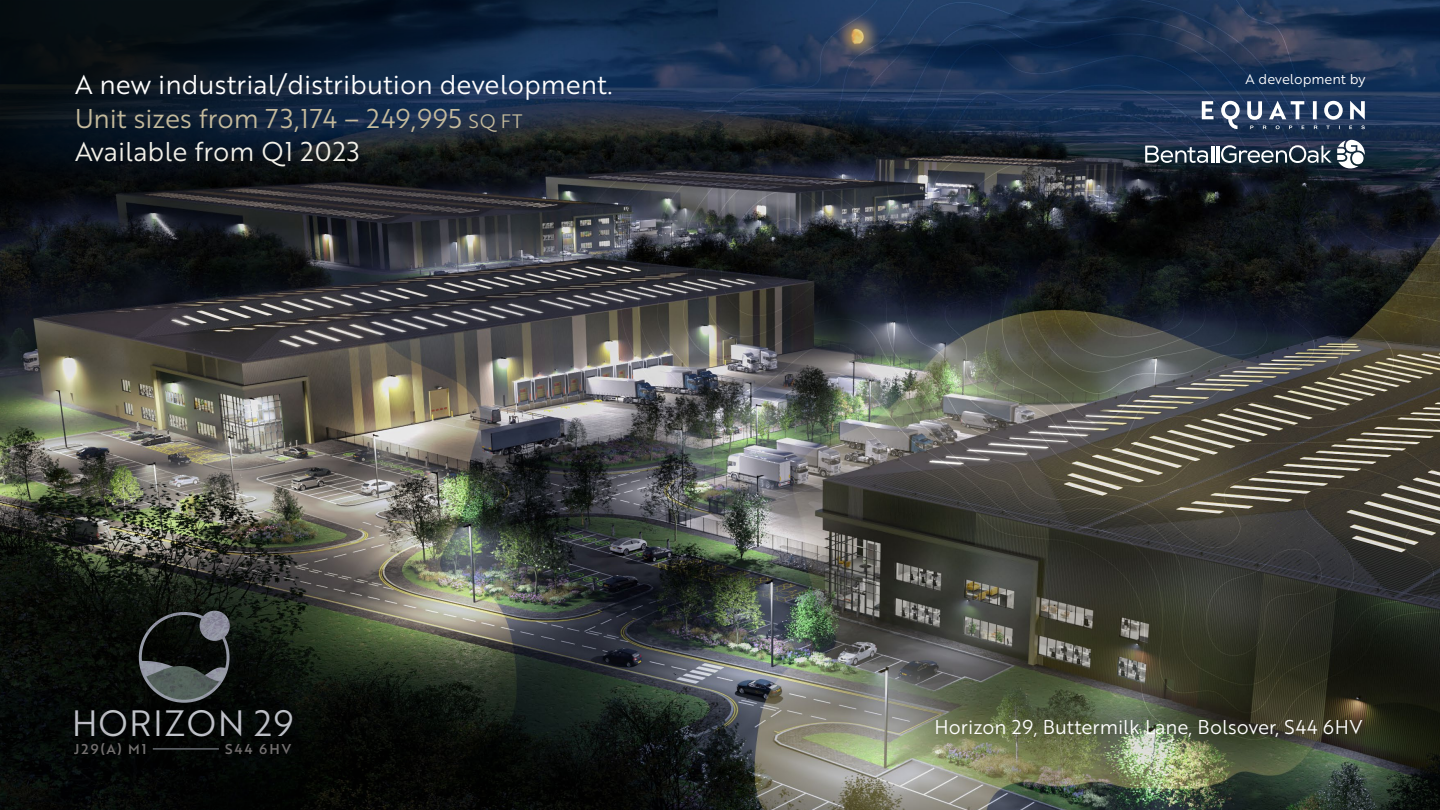
<style>
.page{position:relative;width:1440px;height:810px;background:#fff}
.page>*{position:absolute;margin:0;border:0;box-sizing:border-box;transform-origin:0 0}
.t1{font:35.62px "Brother 1816 Book";letter-spacing:.04em;color:#c1c6cc}
.t2{font:26.4px/33.6px "Brother 1816 Book";color:#fff}
.t3{font:19.42px "Brother 1816 Book";color:#fff}
.t4{font:13.88px "Brother 1816 Medium";letter-spacing:.145em;color:#757473}
.t5{font:13.88px "Brother 1816 Book";color:#fff}
.s1{color:#c4ba9c}
.s2{font-size:18.9px;color:#c4ba9c}
.s3{color:#f2f0e8}
</style>
<div class="page">
<img style="left:0;top:0;width:1440px;height:810px">
<hr style="left:153px;top:748px;width:66px;height:1px;background:#9aa1ab">
<svg style="left:140px;top:660px;width:88px;height:41px;background:#444c4b"></svg>
<div style="left:139px;top:612px;width:91px;height:91px;border:3px solid #9aa1ab;border-radius:50%"></div>
<svg style="left:200px;top:611px;width:30px;height:30px"></svg>
<svg style="left:1145px;top:146px;width:63px;height:17px"></svg>
<hr style="left:1211px;top:146px;width:3px;height:17px;background:#fff">
<hr style="left:1216px;top:146px;width:4px;height:17px;background:#fff">
<svg style="left:1221px;top:140px;width:144px;height:30px;background:#4b5765"></svg>
<div style="left:1352px;top:152px;width:12px;height:12px;background:#fff;border-radius:50%"></div>
<svg style="left:1202px;top:101px;width:163px;height:28px"></svg>
<svg style="left:0;top:0;width:902px;height:236px;background:#1b2634"></svg>
<p class="t2" style="left:75px;top:67px;width:539px">A new industrial/distribution development.<br><span class="s1">Unit sizes from 73,174 – 249,995</span> <span class="s2">SQ FT<br></span><span class="s3">Available from Q1 2023</span></p>
<h1 class="t1" style="left:71px;top:697px;width:224px">HORIZON 29</h1>
<p class="t4" style="left:74px;top:738px;width:74px">J29(A) M1</p>
<p class="t4" style="left:225px;top:738px;width:68px">S44 6HV</p>
<p class="t5" style="left:1246px;top:69px;width:121px">A development by</p>
<p class="t3" style="left:935px;top:712px;width:429px">Horizon 29, Buttermilk Lane, Bolsover, S44 6HV</p>
</div>
